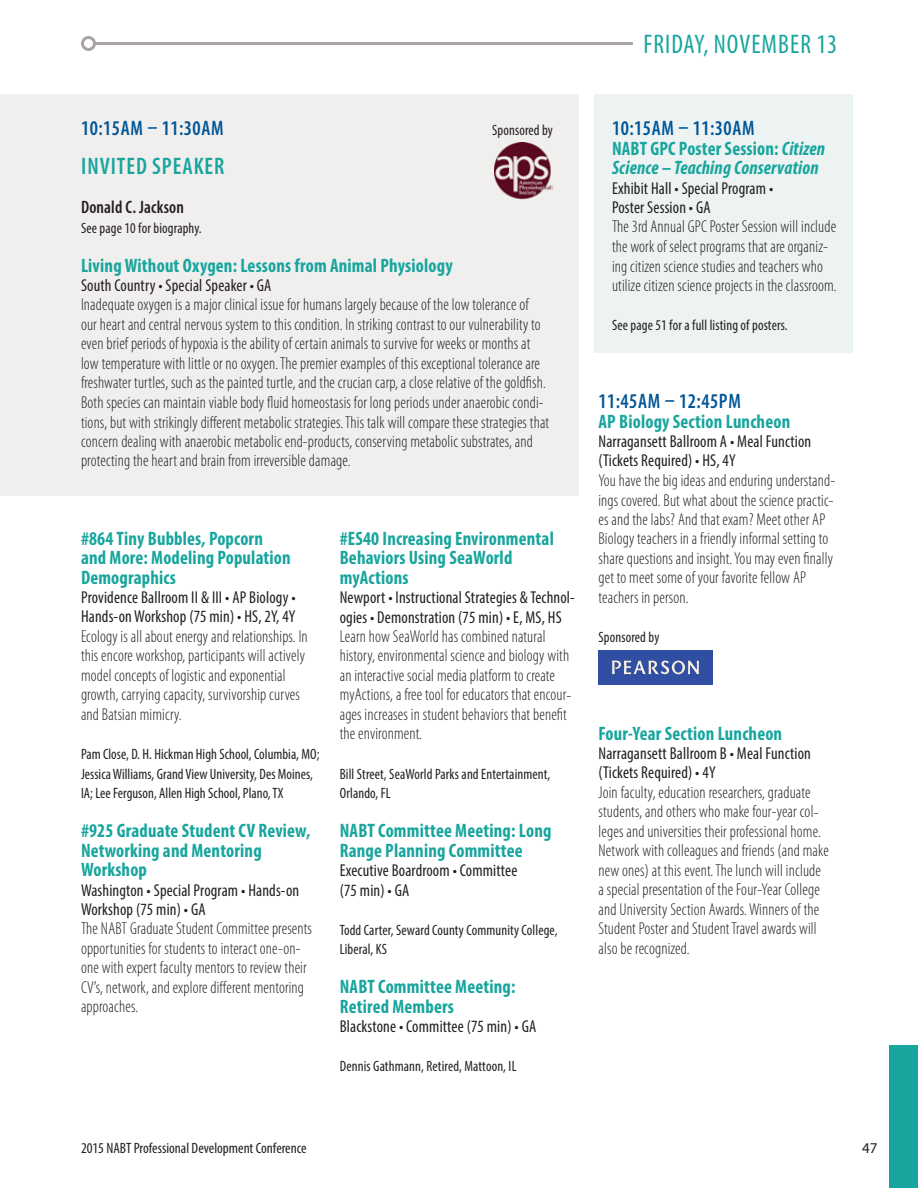
<style>
.page{position:relative;width:918px;height:1188px;background:#fff}
.page>*{position:absolute;margin:0;border:0;box-sizing:border-box;transform-origin:0 0}
.t1{font:condensed 27px "Myriad Pro";letter-spacing:.04em;color:#17a59d;scale:.96 1}
.t2{font:600 condensed 24px "Myriad Pro";letter-spacing:.04em;color:#17a59d;scale:.96 1}
.t3{font:600 condensed 21px "Myriad Pro";letter-spacing:.025em;color:#005596;scale:.96 1}
.t4{font:700 condensed 19.5px/19.5px "Myriad Pro";letter-spacing:.01em;color:#17a59d;scale:.96 1}
.t5{font:italic 700 condensed 19.5px/19.5px "Myriad Pro";letter-spacing:.01em;color:#17a59d;scale:.96 1}
.t6{font:600 condensed 18px "Myriad Pro";letter-spacing:.01em;color:#231f20;scale:.96 1}
.t7{font:300 condensed 17.25px/19.5px "Myriad Pro";letter-spacing:.01em;color:#231f20;scale:.96 1}
.t8{font:condensed 17.25px/19.5px "Myriad Pro";letter-spacing:.01em;color:#231f20;scale:.96 1}
.t9{font:condensed 15px/19.5px "Myriad Pro";letter-spacing:.005em;color:#231f20;scale:.96 1}
.t10{font:condensed 15px "Myriad Pro";letter-spacing:.005em;color:#231f20}
.t11{font:15px "Myriad Pro";color:#231f20}
.s1{font-style:normal}
</style>
<div class="page">
<div style="left:594px;top:94px;width:258px;height:259px;background:#ecf3f2"></div>
<div style="left:889px;top:1045px;width:29px;height:143px;background:#17a59d"></div>
<hr style="left:94px;top:42px;width:539px;height:3px;background:#a9a3a1">
<div style="left:81px;top:36px;width:15px;height:15px;border:3px solid #a9a3a1;border-radius:50%"></div>
<div style="left:598px;top:650px;width:115px;height:34px;background:#304ea2"></div>
<svg style="left:612px;top:661px;width:87px;height:13px"></svg>
<div style="left:0;top:94px;width:578px;height:402px;background:#f0efee"></div>
<img style="left:494px;top:142px;width:59px;height:58px">
<h1 class="t1" style="left:643px;top:28px;width:203px">FRIDAY, NOVEMBER 13</h1>
<p class="t3" style="left:81px;top:115px;width:150px">10:15AM – 11:30AM</p>
<h2 class="t2" style="left:81px;top:151px;width:151px">INVITED SPEAKER</h2>
<p class="t6" style="left:81px;top:196px;width:109px">Donald C. Jackson</p>
<p class="t9" style="left:81px;top:218px;width:127px">See page 10 for biography.</p>
<p class="t4" style="left:81px;top:255px;width:389px">Living Without Oxygen: Lessons from Animal Physiology</p>
<p class="t8" style="left:81px;top:275px;width:200px">South Country • Special Speaker • GA</p>
<p class="t7" style="left:81px;top:295px;width:489px">Inadequate oxygen is a major clinical issue for humans largely because of the low tolerance of<br>our heart and central nervous system to this condition. In striking contrast to our vulnerability to even brief periods of hypoxia is the ability of certain animals to survive for weeks or months at low temperature with little or no oxygen. The premier examples of this exceptional tolerance are freshwater turtles, such as the painted turtle, and the crucian carp, a close relative of the goldfish.<br>Both species can maintain viable body fluid homeostasis for long periods under anaerobic condi&shy;tions, but with strikingly different metabolic strategies. This talk will compare these strategies that concern dealing with anaerobic metabolic end-products, conserving metabolic substrates, and protecting the heart and brain from irreversible damage.</p>
<p class="t9" style="left:492px;top:120px;width:65px">Sponsored by</p>
<p class="t4" style="left:81px;top:528px;width:220px">#864 Tiny Bubbles, Popcorn and More: Modeling Population<br>Demographics</p>
<p class="t8" style="left:81px;top:587px;width:225px">Providence Ballroom II &amp; III • AP Biology •<br>Hands-on Workshop (75 min) • HS, 2Y, 4Y</p>
<p class="t7" style="left:81px;top:626px;width:238px">Ecology is all about energy and relationships. In this encore workshop, participants will actively model concepts of logistic and exponential growth, carrying capacity, survivorship curves and Batsian mimicry.</p>
<p class="t9" style="left:81px;top:744px;width:250px">Pam Close, D. H. Hickman High School, Columbia, MO;<br>Jessica Williams, Grand View University, Des Moines,<br>IA; Lee Ferguson, Allen High School, Plano, TX</p>
<p class="t4" style="left:81px;top:820px;width:241px">#925 Graduate Student CV Review,<br>Networking and Mentoring<br>Workshop</p>
<p class="t8" style="left:81px;top:880px;width:229px">Washington • Special Program • Hands-on<br>Workshop (75 min) • GA</p>
<p class="t7" style="left:81px;top:919px;width:242px">The NABT Graduate Student Committee presents opportunities for students to interact one-on&shy;one with expert faculty mentors to review their CV’s, network, and explore different mentoring approaches.</p>
<p class="t4" style="left:340px;top:528px;width:225px">#ES40 Increasing Environmental<br>Behaviors Using SeaWorld myActions</p>
<p class="t8" style="left:340px;top:587px;width:246px">Newport • Instructional Strategies &amp; Technol&shy;ogies • Demonstration (75 min) • E, MS, HS</p>
<p class="t7" style="left:340px;top:626px;width:243px">Learn how SeaWorld has combined natural history, environmental science and biology with an interactive social media platform to create myActions, a free tool for educators that encour&shy;ages increases in student behaviors that benefit the environment.</p>
<p class="t9" style="left:340px;top:764px;width:221px">Bill Street, SeaWorld Parks and Entertainment,<br>Orlando, FL</p>
<p class="t4" style="left:340px;top:820px;width:222px">NABT Committee Meeting: Long<br>Range Planning Committee</p>
<p class="t8" style="left:340px;top:860px;width:187px">Executive Boardroom • Committee (75 min) • GA</p>
<p class="t9" style="left:340px;top:920px;width:228px">Todd Carter, Seward County Community College,<br>Liberal, KS</p>
<p class="t4" style="left:340px;top:976px;width:185px">NABT Committee Meeting:<br>Retired Members</p>
<p class="t8" style="left:340px;top:1016px;width:206px">Blackstone • Committee (75 min) • GA</p>
<p class="t9" style="left:340px;top:1056px;width:186px">Dennis Gathmann, Retired, Mattoon, IL</p>
<p class="t3" style="left:612px;top:115px;width:150px">10:15AM – 11:30AM</p>
<p class="t5" style="left:612px;top:138px;width:224px"><span class="s1">NABT GPC Poster Session:</span> Citizen<br>Science – Teaching Conservation</p>
<p class="t8" style="left:612px;top:178px;width:170px">Exhibit Hall • Special Program •<br>Poster Session • GA</p>
<p class="t7" style="left:612px;top:217px;width:236px">The 3rd Annual GPC Poster Session will include the work of select programs that are organiz&shy;ing citizen science studies and teachers who utilize citizen science projects in the classroom.</p>
<p class="t9" style="left:612px;top:315px;width:185px">See page 51 for a full listing of posters.</p>
<p class="t3" style="left:598px;top:388px;width:150px">11:45AM – 12:45PM</p>
<p class="t4" style="left:598px;top:411px;width:201px">AP Biology Section Luncheon</p>
<p class="t8" style="left:598px;top:431px;width:223px">Narragansett Ballroom A • Meal Function (Tickets Required) • HS, 4Y</p>
<p class="t7" style="left:598px;top:470px;width:248px">You have the big ideas and enduring understand&shy;ings covered. But what about the science practic&shy;es and the labs? And that exam? Meet other AP Biology teachers in a friendly informal setting to share questions and insight. You may even finally get to meet some of your favorite fellow AP teachers in person.</p>
<p class="t9" style="left:598px;top:627px;width:65px">Sponsored by</p>
<p class="t4" style="left:598px;top:723px;width:193px">Four-Year Section Luncheon</p>
<p class="t8" style="left:598px;top:743px;width:223px">Narragansett Ballroom B • Meal Function (Tickets Required) • 4Y</p>
<p class="t7" style="left:598px;top:782px;width:241px">Join faculty, education researchers, graduate students, and others who make four-year col&shy;leges and universities their professional home.<br>Network with colleagues and friends (and make new ones) at this event. The lunch will include a special presentation of the Four-Year College and University Section Awards. Winners of the Student Poster and Student Travel awards will also be recognized.</p>
<p class="t10" style="left:81px;top:1139px;width:227px">2015 NABT Professional Development Conference</p>
<p class="t11" style="left:862px;top:1139px;width:17px">47</p>
</div>
